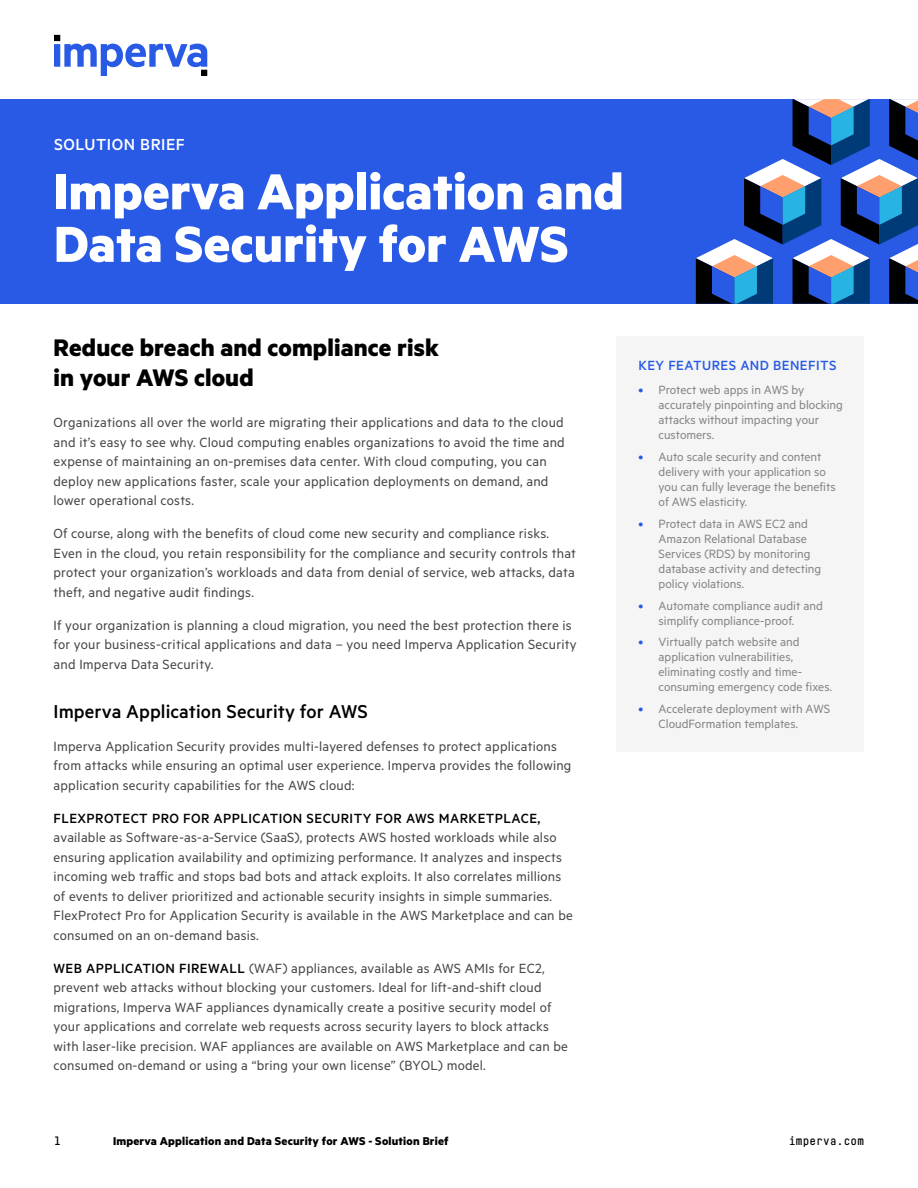
<style>
.page{position:relative;width:918px;height:1188px;background:#fff}
.page>*{position:absolute;margin:0;border:0;box-sizing:border-box;transform-origin:0 0}
.t1{font:700 57px/52.5px "Metric";color:#fff}
.Heading_Large___Met{font:700 27px/30px "Metric";letter-spacing:.005em;color:#000}
.Heading_Medium___Met{font:500 21px "Metric";letter-spacing:.005em;color:#000}
.t2{font:500 18px "Metric";letter-spacing:.03em;color:#fff}
.Body_full_para___Met{font:15px/19.5px "Metric";letter-spacing:.015em;color:#464646}
.Heading_XS_Caps___Me{font:500 15px "Metric";letter-spacing:.03em;color:#285ae6}
.t3{font:13.5px/15px "Metric";color:#848484}
.t4{font:700 12.75px "Metric";letter-spacing:.015em;color:#000}
.t5{font:500 12px "Fabrikat Mono";letter-spacing:.02em;color:#000}
.s1{font-weight:500;color:#000}
.s2{font-weight:500;color:#285ae6}
</style>
<div class="page">
<div style="left:0;top:99px;width:918px;height:205px;background:#285ae6"></div>
<svg style="left:696px;top:99px;width:222px;height:205px"></svg>
<svg style="left:54px;top:35px;width:153px;height:41px"></svg>
<div style="left:617px;top:336px;width:247px;height:416px;background:#f5f5f5"></div>
<p class="t2" style="left:54px;top:134px;width:132px">SOLUTION BRIEF</p>
<h1 class="t1" style="left:54px;top:164px;width:571px">Imperva Application and<br>Data Security for AWS</h1>
<p class="Heading_Large___Met" style="left:54px;top:332px;width:387px">Reduce breach and compliance risk in your AWS cloud</p>
<p class="Body_full_para___Met" style="left:54px;top:412px;width:513px">Organizations all over the world are migrating their applications and data to the cloud and it’s easy to see why. Cloud computing enables organizations to avoid the time and expense of maintaining an on-premises data center. With cloud computing, you can deploy new applications faster, scale your application deployments on demand, and lower operational costs.</p>
<p class="Body_full_para___Met" style="left:54px;top:523px;width:524px">Of course, along with the benefits of cloud come new security and compliance risks.<br>Even in the cloud, you retain responsibility for the compliance and security controls that protect your organization’s workloads and data from denial of service, web attacks, data theft, and negative audit findings.</p>
<p class="Body_full_para___Met" style="left:54px;top:615px;width:525px">If your organization is planning a cloud migration, you need the best protection there is for your business-critical applications and data – you need Imperva Application Security and Imperva Data Security.</p>
<p class="Heading_Medium___Met" style="left:54px;top:699px;width:316px">Imperva Application Security for AWS</p>
<p class="Body_full_para___Met" style="left:54px;top:736px;width:519px">Imperva Application Security provides multi-layered defenses to protect applications from attacks while ensuring an optimal user experience. Imperva provides the following application security capabilities for the AWS cloud:</p>
<p class="Body_full_para___Met" style="left:54px;top:808px;width:521px"><span class="s1">FLEXPROTECT PRO FOR APPLICATION SECURITY FOR AWS MARKETPLACE, </span>available as Software-as-a-Service (SaaS), protects AWS hosted workloads while also ensuring application availability and optimizing performance. It analyzes and inspects incoming web traffic and stops bad bots and attack exploits. It also correlates millions of events to deliver prioritized and actionable security insights in simple summaries.<br>FlexProtect Pro for Application Security is available in the AWS Marketplace and can be consumed on an on-demand basis.</p>
<p class="Body_full_para___Met" style="left:54px;top:958px;width:516px"><span class="s1">WEB APPLICATION FIREWALL</span> (WAF) appliances, available as AWS AMIs for EC2, prevent web attacks without blocking your customers. Ideal for lift-and-shift cloud migrations, Imperva WAF appliances dynamically create a positive security model of your applications and correlate web requests across security layers to block attacks with laser-like precision. WAF appliances are available on AWS Marketplace and can be consumed on-demand or using a “bring your own license” (BYOL) model.</p>
<p class="t5" style="left:54px;top:1134px;width:8px">1</p>
<p class="t4" style="left:113px;top:1133px;width:337px">Imperva Application and Data Security for AWS - Solution Brief</p>
<p class="Heading_XS_Caps___Me" style="left:638px;top:356px;width:200px">KEY FEATURES AND BENEFITS</p>
<p class="t3" style="left:659px;top:382px;width:186px;text-indent:-20px"><span class="s2">•</span> Protect web apps in AWS by accurately pinpointing and blocking attacks without impacting your customers.</p>
<p class="t3" style="left:659px;top:449px;width:179px;text-indent:-20px"><span class="s2">•</span> Auto scale security and content delivery with your application so you can fully leverage the benefits of AWS elasticity.</p>
<p class="t3" style="left:659px;top:516px;width:164px;text-indent:-20px"><span class="s2">•</span> Protect data in AWS EC2 and<br>Amazon Relational Database<br>Services (RDS) by monitoring database activity and detecting policy violations.</p>
<p class="t3" style="left:659px;top:597px;width:166px;text-indent:-20px"><span class="s2">•</span> Automate compliance audit and simplify compliance-proof.</p>
<p class="t3" style="left:659px;top:634px;width:175px;text-indent:-20px"><span class="s2">•</span> Virtually patch website and application vulnerabilities, eliminating costly and time&shy;consuming emergency code fixes.</p>
<p class="t3" style="left:659px;top:701px;width:173px;text-indent:-20px"><span class="s2">•</span> Accelerate deployment with AWS<br>CloudFormation templates.</p>
<p class="t5" style="left:789px;top:1134px;width:76px">imperva.com</p>
</div>
